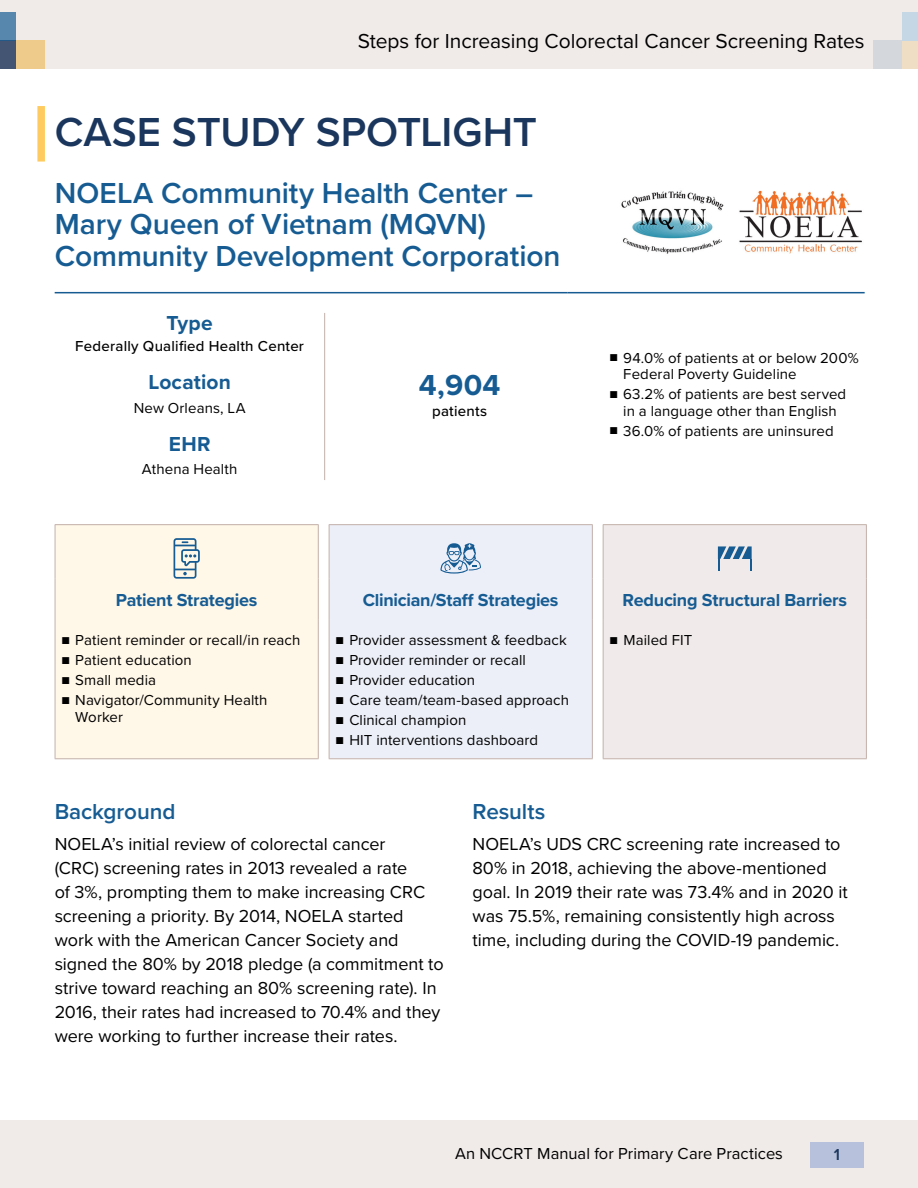
<style>
.page{position:relative;width:918px;height:1188px;background:#fff}
.page>*{position:absolute;margin:0;border:0;box-sizing:border-box;transform-origin:0 0}
.Heading_1{font:600 42px "Proxima Nova";color:#1b365d}
.Subheading_1{font:600 30px/31.5px "Proxima Nova";letter-spacing:-.005em;color:#165c93}
.IG_DATA{font:700 30px "Proxima Nova";color:#165c93}
.Subheading_2{font:600 22.5px "Proxima Nova";letter-spacing:-.005em;color:#165c93}
.t1{font:21px "Proxima Nova";letter-spacing:-.005em;color:#000}
.IG_DATA_SM{font:700 21px "Proxima Nova";letter-spacing:.01em;color:#165c93}
.Body{font:18px/24px "Proxima Nova";color:#000}
.Table_Subheading{font:700 18px "Proxima Nova";letter-spacing:-.015em;color:#165c93}
.t2{font:16.5px "Proxima Nova";color:#000}
.t3{font:600 16.5px "Proxima Nova";color:#1b365d}
.Table_Text{font:15px/16.5px "Proxima Nova";letter-spacing:.005em;color:#000}
.IG_DATA_SUB{font:500 15px "Proxima Nova";letter-spacing:.015em;color:#000}
.s1{font-size:12px}
</style>
<div class="page">
<div style="left:0;top:0;width:918px;height:69px;background:#f0ebe9"></div>
<div style="left:874px;top:40px;width:28px;height:29px;background:#d4d8dc"></div>
<div style="left:902px;top:40px;width:16px;height:29px;background:#efdec4"></div>
<div style="left:902px;top:12px;width:16px;height:28px;background:#c5d6e4"></div>
<div style="left:16px;top:40px;width:28px;height:29px;background:#eecb8a"></div>
<div style="left:0;top:40px;width:16px;height:29px;background:#435572"></div>
<div style="left:0;top:12px;width:16px;height:28px;background:#5787ac"></div>
<div style="left:0;top:1120px;width:918px;height:68px;background:#f0ebe9"></div>
<div style="left:810px;top:1142px;width:54px;height:26px;background:#b7c1db"></div>
<hr style="left:55px;top:292px;width:512px;height:1px;background:#165c93">
<hr style="left:567px;top:292px;width:298px;height:1px;background:#165c93">
<div style="left:37px;top:106px;width:8px;height:56px;background:#fecb60"></div>
<img style="left:621px;top:190px;width:241px;height:64px">
<hr style="left:324px;top:313px;width:1px;height:167px;background:#c3b0a9">
<div style="left:56px;top:525px;width:262px;height:233px;background:#fff7e7"></div>
<div style="left:330px;top:525px;width:262px;height:233px;background:#eceff8"></div>
<div style="left:604px;top:525px;width:262px;height:233px;background:#f0ebea"></div>
<div style="left:55px;top:579px;width:263px;height:41px;background:#fff7e7"></div>
<div style="left:603px;top:579px;width:263px;height:41px;background:#f0ebea"></div>
<hr style="left:603px;top:524px;width:264px;height:1px;background:#c3b0a9">
<hr style="left:603px;top:525px;width:1px;height:54px;background:#c3b0a9">
<hr style="left:866px;top:525px;width:1px;height:54px;background:#c3b0a9">
<hr style="left:603px;top:579px;width:1px;height:41px;background:#c3b0a9">
<hr style="left:866px;top:579px;width:1px;height:41px;background:#c3b0a9">
<hr style="left:866px;top:620px;width:1px;height:138px;background:#c3b0a9">
<hr style="left:55px;top:524px;width:264px;height:1px;background:#c3b0a9">
<hr style="left:55px;top:525px;width:1px;height:54px;background:#c3b0a9">
<hr style="left:318px;top:525px;width:1px;height:54px;background:#c3b0a9">
<hr style="left:55px;top:579px;width:1px;height:41px;background:#c3b0a9">
<hr style="left:318px;top:579px;width:1px;height:41px;background:#c3b0a9">
<hr style="left:55px;top:620px;width:1px;height:138px;background:#c3b0a9">
<hr style="left:318px;top:620px;width:1px;height:138px;background:#c3b0a9">
<hr style="left:55px;top:758px;width:264px;height:1px;background:#c3b0a9">
<hr style="left:329px;top:524px;width:264px;height:1px;background:#c3b0a9">
<hr style="left:329px;top:525px;width:1px;height:54px;background:#c3b0a9">
<hr style="left:592px;top:525px;width:1px;height:54px;background:#c3b0a9">
<hr style="left:329px;top:579px;width:1px;height:41px;background:#c3b0a9">
<hr style="left:592px;top:579px;width:1px;height:41px;background:#c3b0a9">
<hr style="left:329px;top:620px;width:1px;height:138px;background:#c3b0a9">
<hr style="left:592px;top:620px;width:1px;height:138px;background:#c3b0a9">
<hr style="left:329px;top:758px;width:264px;height:1px;background:#c3b0a9">
<hr style="left:603px;top:620px;width:1px;height:138px;background:#c3b0a9">
<hr style="left:603px;top:758px;width:264px;height:1px;background:#c3b0a9">
<svg style="left:174px;top:538px;width:26px;height:41px"></svg>
<svg style="left:440px;top:543px;width:41px;height:31px"></svg>
<svg style="left:718px;top:546px;width:34px;height:24px"></svg>
<p class="t1" style="left:358px;top:26px;width:508px">Steps for Increasing Colorectal Cancer Screening Rates</p>
<p class="Heading_1" style="left:55px;top:101px;width:484px">CASE STUDY SPOTLIGHT</p>
<p class="Subheading_1" style="left:55px;top:176px;width:507px">NOELA Community Health Center –<br>Mary Queen of Vietnam (MQVN)<br>Community Development Corporation</p>
<p class="IG_DATA_SM" style="left:167px;top:307px;width:48px">Type</p>
<p class="IG_DATA_SUB" style="left:75px;top:335px;width:230px">Federally Qualified Health Center</p>
<p class="IG_DATA_SM" style="left:148px;top:367px;width:84px">Location</p>
<p class="Table_Text" style="left:134px;top:399px;width:113px">New Orleans, LA</p>
<p class="IG_DATA_SM" style="left:169px;top:428px;width:43px">EHR</p>
<p class="Table_Text" style="left:142px;top:460px;width:97px">Athena Health</p>
<p class="IG_DATA" style="left:419px;top:362px;width:83px">4,904</p>
<p class="IG_DATA_SUB" style="left:432px;top:400px;width:57px">patients</p>
<p class="Table_Text" style="left:623px;top:349px;width:237px;text-indent:-14px"><span class="s1">■</span> 94.0% of patients at or below 200%<br>Federal Poverty Guideline</p>
<p class="Table_Text" style="left:610px;top:386px;width:238px;text-align:center"><span class="s1">■</span> 63.2% of patients are best served in a language other than English</p>
<p class="Table_Text" style="left:610px;top:422px;width:225px"><span class="s1">■</span> 36.0% of patients are uninsured</p>
<p class="Table_Subheading" style="left:116px;top:587px;width:143px">Patient Strategies</p>
<p class="Table_Subheading" style="left:363px;top:587px;width:197px">Clinician/Staff Strategies</p>
<p class="Table_Subheading" style="left:623px;top:587px;width:226px">Reducing Structural Barriers</p>
<p class="Table_Text" style="left:62px;top:631px;width:240px"><span class="s1">■</span> Patient reminder or recall/in reach</p>
<p class="Table_Text" style="left:62px;top:651px;width:131px"><span class="s1">■</span> Patient education</p>
<p class="Table_Text" style="left:62px;top:671px;width:96px"><span class="s1">■</span> Small media</p>
<p class="Table_Text" style="left:75px;top:691px;width:194px;text-indent:-14px"><span class="s1">■</span> Navigator/Community Health<br>Worker</p>
<p class="Table_Text" style="left:336px;top:631px;width:232px"><span class="s1">■</span> Provider assessment &amp; feedback</p>
<p class="Table_Text" style="left:336px;top:651px;width:192px"><span class="s1">■</span> Provider reminder or recall</p>
<p class="Table_Text" style="left:336px;top:671px;width:141px"><span class="s1">■</span> Provider education</p>
<p class="Table_Text" style="left:336px;top:691px;width:235px"><span class="s1">■</span> Care team/team-based approach</p>
<p class="Table_Text" style="left:336px;top:711px;width:132px"><span class="s1">■</span> Clinical champion</p>
<p class="Table_Text" style="left:336px;top:731px;width:204px"><span class="s1">■</span> HIT interventions dashboard</p>
<p class="Table_Text" style="left:610px;top:631px;width:84px"><span class="s1">■</span> Mailed FIT</p>
<p class="Subheading_2" style="left:55px;top:794px;width:122px">Background</p>
<p class="Body" style="left:55px;top:831px;width:391px">NOELA’s initial review of colorectal cancer<br>(CRC) screening rates in 2013 revealed a rate<br>of 3%, prompting them to make increasing CRC screening a priority. By 2014, NOELA started work with the American Cancer Society and signed the 80% by 2018 pledge (a commitment to strive toward reaching an 80% screening rate). In 2016, their rates had increased to 70.4% and they were working to further increase their rates.</p>
<p class="Subheading_2" style="left:472px;top:794px;width:74px">Results</p>
<p class="Body" style="left:472px;top:831px;width:377px">NOELA’s UDS CRC screening rate increased to 80% in 2018, achieving the above-mentioned goal. In 2019 their rate was 73.4% and in 2020 it was 75.5%, remaining consistently high across time, including during the COVID-19 pandemic.</p>
<p class="t2" style="left:455px;top:1142px;width:329px">An NCCRT Manual for Primary Care Practices</p>
<p class="t3" style="left:834px;top:1142px;width:8px">1</p>
</div>
